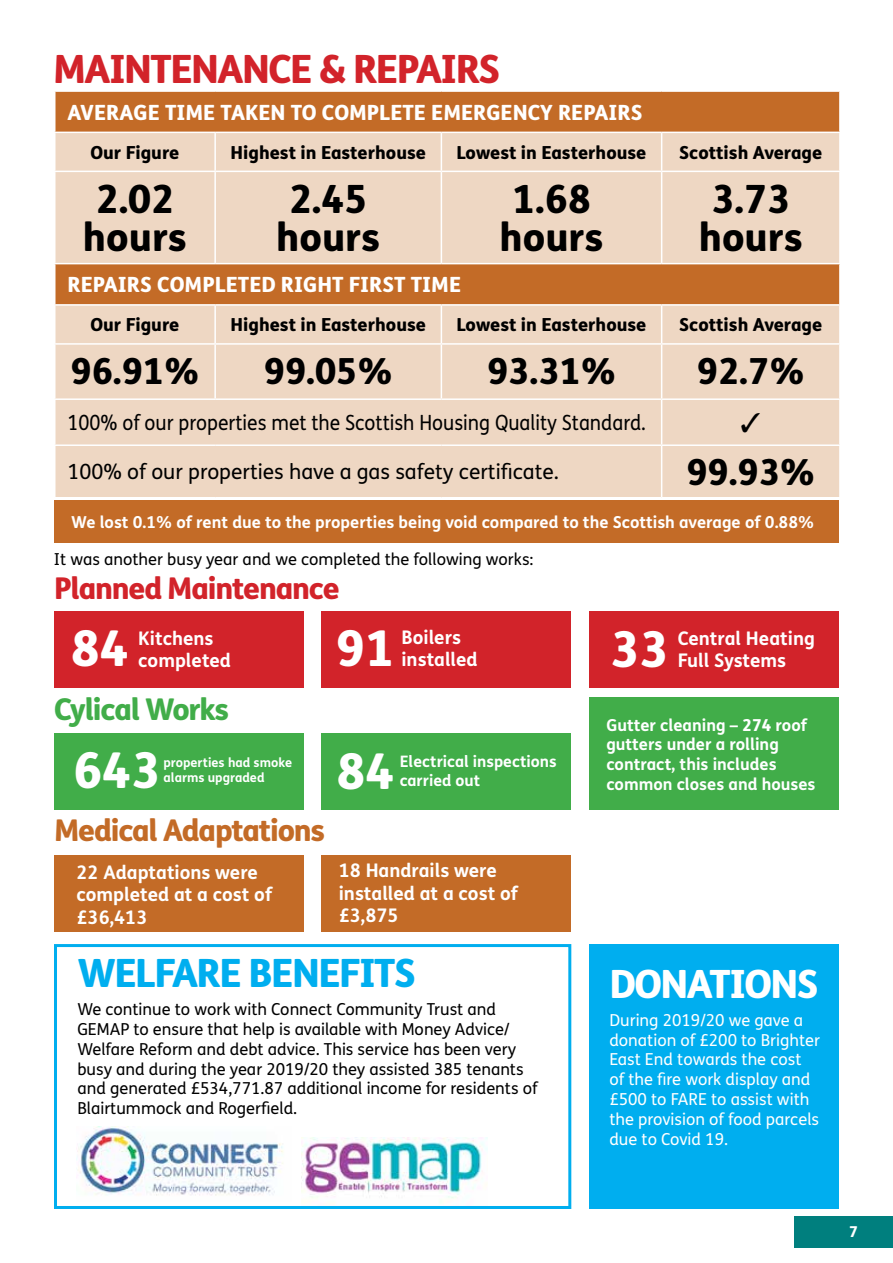
<style>
.page{position:relative;width:893px;height:1263px;background:#fff}
.page>*{position:absolute;margin:0;border:0;box-sizing:border-box;transform-origin:0 0}
.t1{font:800 49.5px "FS Me";color:#fff}
.t2{font:800 39px/37.5px "FS Me";color:#000;text-align:center}
.t3{font:800 39px "FS Me";letter-spacing:-.04em;color:#d2232a}
.t4{font:800 39px "FS Me";letter-spacing:-.04em;color:#00aeef}
.t5{font:800 39px "FS Me";letter-spacing:-.04em;color:#fff}
.t6{font:800 36px "FS Me";color:#000}
.t7{font:800 30px "FS Me";letter-spacing:-.04em;color:#d2232a}
.t8{font:800 30px "FS Me";letter-spacing:-.04em;color:#c36b27}
.t9{font:800 30px "FS Me";letter-spacing:-.04em;color:#41ad49}
.t10{font:800 21px "FS Me";color:#fff}
.t11{font:21px "FS Me";color:#000;scale:.92 1}
.t12{font:21px "FS Me";color:#000}
.t13{font:700 18.75px/22.5px "FS Me";color:#fff}
.t14{font:800 18px "FS Me";color:#000}
.t15{font:16.5px/19.8px "FS Me";color:#000}
.t16{font:700 16.5px/19.8px "FS Me";color:#fff}
.t17{font:16.5px/19.8px "FS Me";color:#fff}
.t18{font:700 15.75px/18.9px "FS Me";color:#fff}
.t19{font:800 15px "FS Me";color:#fff}
.t20{font:700 12.75px/15.3px "FS Me";color:#fff}
.s1{font-weight:800}
</style>
<div class="page">
<div style="left:794px;top:1216px;width:99px;height:32px;background:#007f7e"></div>
<div style="left:54px;top:944px;width:517px;height:265px;border:3px solid #00aeef"></div>
<div style="left:56px;top:92px;width:783px;height:40px;background:#c36b27"></div>
<svg style="left:56px;top:133px;width:783px;height:364px;background:#e9cbb1"></svg>
<hr style="left:214px;top:133px;width:2px;height:38px;background:#fff">
<hr style="left:441px;top:133px;width:1px;height:38px;background:#fff">
<hr style="left:661px;top:133px;width:1px;height:38px;background:#fff">
<hr style="left:54px;top:171px;width:161px;height:1px;background:#fff">
<hr style="left:215px;top:171px;width:226px;height:1px;background:#fff">
<hr style="left:214px;top:172px;width:2px;height:91px;background:#fff">
<hr style="left:441px;top:171px;width:221px;height:1px;background:#fff">
<hr style="left:441px;top:172px;width:1px;height:91px;background:#fff">
<hr style="left:662px;top:171px;width:179px;height:1px;background:#fff">
<hr style="left:661px;top:172px;width:1px;height:91px;background:#fff">
<hr style="left:54px;top:263px;width:161px;height:1px;background:#fff">
<hr style="left:215px;top:263px;width:226px;height:1px;background:#fff">
<hr style="left:441px;top:263px;width:221px;height:1px;background:#fff">
<hr style="left:662px;top:263px;width:179px;height:1px;background:#fff">
<hr style="left:54px;top:304px;width:161px;height:2px;background:#fff">
<hr style="left:215px;top:304px;width:226px;height:2px;background:#fff">
<hr style="left:214px;top:306px;width:2px;height:37px;background:#fff">
<hr style="left:441px;top:304px;width:221px;height:2px;background:#fff">
<hr style="left:441px;top:306px;width:1px;height:37px;background:#fff">
<hr style="left:662px;top:304px;width:179px;height:2px;background:#fff">
<hr style="left:661px;top:306px;width:1px;height:37px;background:#fff">
<hr style="left:54px;top:343px;width:161px;height:2px;background:#fff">
<hr style="left:215px;top:343px;width:226px;height:2px;background:#fff">
<hr style="left:214px;top:345px;width:2px;height:53px;background:#fff">
<hr style="left:441px;top:343px;width:221px;height:2px;background:#fff">
<hr style="left:441px;top:345px;width:1px;height:53px;background:#fff">
<hr style="left:662px;top:343px;width:179px;height:2px;background:#fff">
<hr style="left:661px;top:345px;width:1px;height:53px;background:#fff">
<hr style="left:54px;top:398px;width:161px;height:2px;background:#fff">
<hr style="left:215px;top:398px;width:226px;height:2px;background:#fff">
<hr style="left:441px;top:398px;width:221px;height:2px;background:#fff">
<hr style="left:662px;top:398px;width:179px;height:2px;background:#fff">
<hr style="left:661px;top:400px;width:1px;height:44px;background:#fff">
<hr style="left:54px;top:444px;width:161px;height:2px;background:#fff">
<hr style="left:215px;top:444px;width:226px;height:2px;background:#fff">
<hr style="left:441px;top:444px;width:221px;height:2px;background:#fff">
<hr style="left:662px;top:444px;width:179px;height:2px;background:#fff">
<hr style="left:661px;top:446px;width:1px;height:51px;background:#fff">
<div style="left:589px;top:944px;width:250px;height:265px;background:#00aeef"></div>
<div style="left:54px;top:501px;width:785px;height:42px;background:#c36b27"></div>
<div style="left:54px;top:611px;width:250px;height:77px;background:#d2232a"></div>
<div style="left:54px;top:733px;width:250px;height:77px;background:#41ad49"></div>
<div style="left:54px;top:855px;width:250px;height:76px;background:#c36b27"></div>
<div style="left:322px;top:611px;width:249px;height:77px;background:#d2232a"></div>
<div style="left:322px;top:733px;width:249px;height:77px;background:#41ad49"></div>
<div style="left:322px;top:855px;width:249px;height:76px;background:#c36b27"></div>
<div style="left:589px;top:611px;width:250px;height:77px;background:#d2232a"></div>
<div style="left:589px;top:697px;width:250px;height:113px;background:#41ad49"></div>
<img style="left:77px;top:1127px;width:207px;height:69px">
<img style="left:301px;top:1138px;width:186px;height:64px">
<svg style="left:742px;top:413px;width:18px;height:20px"></svg>
<h2 class="t3" style="left:53px;top:45px;width:449px">MAINTENANCE &amp; REPAIRS</h2>
<p class="t10" style="left:68px;top:99px;width:576px">AVERAGE TIME TAKEN TO COMPLETE EMERGENCY REPAIRS</p>
<p class="t14" style="left:90px;top:141px;width:90px">Our Figure</p>
<p class="t14" style="left:230px;top:141px;width:197px">Highest in Easterhouse</p>
<p class="t14" style="left:457px;top:141px;width:191px">Lowest in Easterhouse</p>
<p class="t14" style="left:679px;top:141px;width:145px">Scottish Average</p>
<h2 class="t2" style="left:83px;top:181px;width:106px">2.02 hours</h2>
<h2 class="t2" style="left:276px;top:181px;width:106px">2.45 hours</h2>
<h2 class="t2" style="left:499px;top:181px;width:106px">1.68 hours</h2>
<h2 class="t2" style="left:699px;top:181px;width:106px">3.73 hours</h2>
<p class="t10" style="left:68px;top:271px;width:395px">REPAIRS COMPLETED RIGHT FIRST TIME</p>
<p class="t14" style="left:90px;top:313px;width:90px">Our Figure</p>
<p class="t14" style="left:230px;top:313px;width:197px">Highest in Easterhouse</p>
<p class="t14" style="left:457px;top:313px;width:191px">Lowest in Easterhouse</p>
<p class="t14" style="left:679px;top:313px;width:145px">Scottish Average</p>
<h3 class="t6" style="left:71px;top:348px;width:130px">96.91%</h3>
<h3 class="t6" style="left:264px;top:348px;width:130px">99.05%</h3>
<h3 class="t6" style="left:487px;top:348px;width:130px">93.31%</h3>
<h3 class="t6" style="left:697px;top:348px;width:109px">92.7%</h3>
<p class="t11" style="left:68px;top:411px;width:630px">100% of our properties met the Scottish Housing Quality Standard.</p>
<p class="t12" style="left:68px;top:460px;width:493px">100% of our properties have a gas safety certificate.</p>
<h3 class="t6" style="left:686px;top:450px;width:130px">99.93%</h3>
<p class="t16" style="left:71px;top:512px;width:744px">We lost 0.1% of rent due to the properties being void compared to the Scottish average of 0.88%</p>
<p class="t15" style="left:54px;top:550px;width:481px">It was another busy year and we completed the following works:</p>
<h3 class="t7" style="left:54px;top:569px;width:287px">Planned Maintenance</h3>
<p class="t13" style="left:138px;top:627px;width:94px">Kitchens completed</p>
<p class="t13" style="left:401px;top:626px;width:78px">Boilers installed</p>
<p class="t13" style="left:678px;top:627px;width:138px">Central Heating<br>Full Systems</p>
<h1 class="t1" style="left:71px;top:617px;width:60px">84</h1>
<h1 class="t1" style="left:336px;top:617px;width:60px">91</h1>
<h1 class="t1" style="left:610px;top:618px;width:60px">33</h1>
<h3 class="t9" style="left:54px;top:690px;width:177px">Cylical Works</h3>
<h1 class="t1" style="left:73px;top:739px;width:89px">643</h1>
<h1 class="t1" style="left:336px;top:740px;width:60px">84</h1>
<p class="t20" style="left:163px;top:754px;width:130px">properties had smoke alarms upgraded</p>
<p class="t18" style="left:400px;top:752px;width:159px">Electrical inspections carried out</p>
<h3 class="t8" style="left:54px;top:812px;width:273px">Medical Adaptations</h3>
<p class="t13" style="left:77px;top:861px;width:197px">22 Adaptations were completed at a cost of £36,413</p>
<p class="t13" style="left:339px;top:859px;width:181px">18 Handrails were installed at a cost of £3,875</p>
<h2 class="t4" style="left:77px;top:948px;width:340px">WELFARE BENEFITS</h2>
<p class="t15" style="left:77px;top:1000px;width:462px">We continue to work with Connect Community Trust and GEMAP to ensure that help is available with Money Advice/ Welfare Reform and debt advice. This service has been very busy and during the year 2019/20 they assisted 385 tenants and generated £534,771.87 additional income for residents of Blairtummock and Rogerfield.</p>
<p class="t16" style="left:606px;top:715px;width:211px">Gutter cleaning – <span class="s1">274</span> roof gutters under a rolling contract, this includes common closes and houses</p>
<h2 class="t5" style="left:609px;top:959px;width:211px">DONATIONS</h2>
<p class="t17" style="left:609px;top:1010px;width:212px">During 2019/20 we gave a donation of £200 to Brighter<br>East End towards the cost of the fire work display and £500 to FARE to assist with the provision of food parcels due to Covid 19.</p>
<p class="t19" style="left:849px;top:1222px;width:10px">7</p>
</div>
